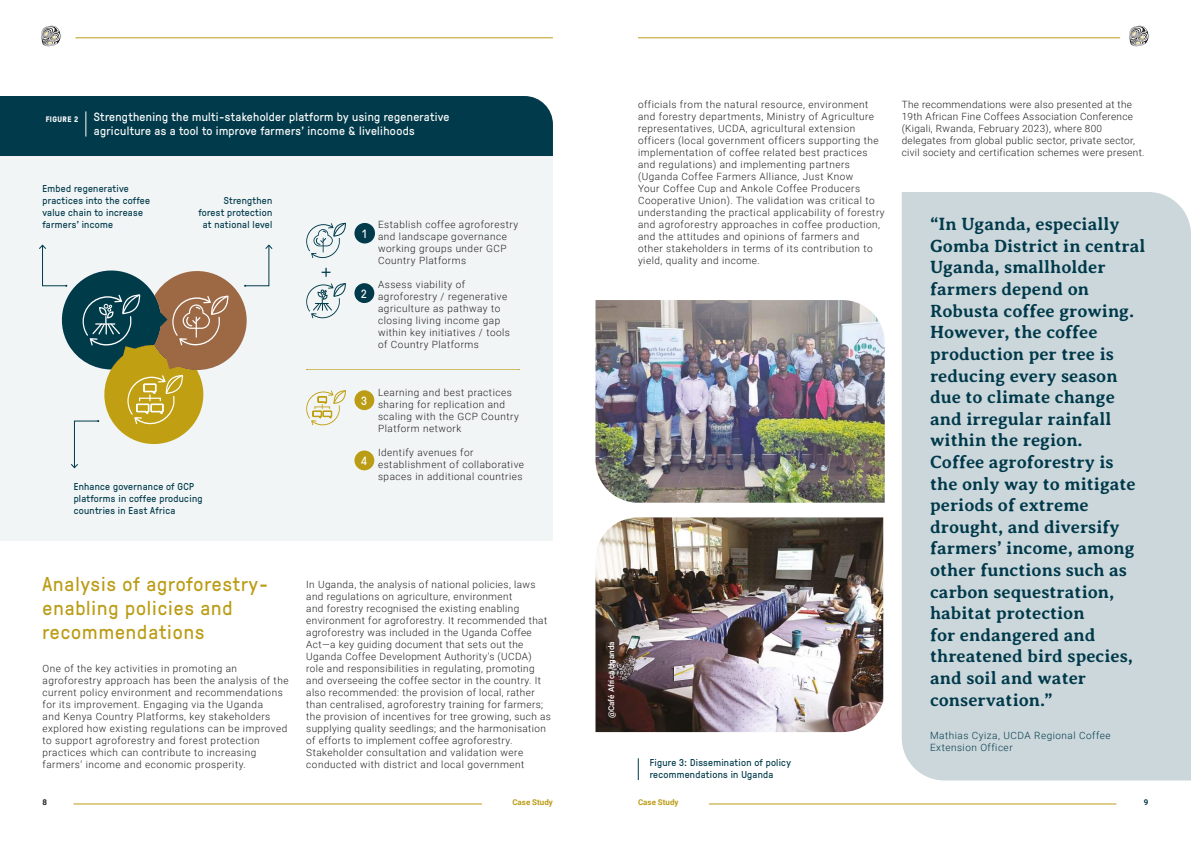
<style>
.page{position:relative;width:1191px;height:842px;background:#fff}
.page>*{position:absolute;margin:0;border:0;box-sizing:border-box;transform-origin:0 0}
.t1{font:20px/24px "GT Pressura";letter-spacing:.05em;color:#bb9c15}
.t2{font:700 18px/21.6px "Averia Serif Libre";color:#003a4b}
.t3{font:12px/14px "GT Pressura";letter-spacing:.03em;color:#fff}
.t4{font:300 10px/12px "Roboto";letter-spacing:.05em;color:#221f1f}
.t5{font:10px/12px "GT Pressura";letter-spacing:.03em;color:#003a4b}
.t6{font:300 10px/12px "Roboto";letter-spacing:.03em;color:#221f1f}
.t7{font:300 10px/12px "Roboto";letter-spacing:.05em;color:#003a4b}
.t8{font:700 8px "Roboto";color:#bb9c15}
.t9{font:500 8px "Roboto";color:#fff}
.t10{font:700 8px "GT Pressura";letter-spacing:.05em;color:#fff}
.t11{font:700 8px "Roboto";color:#221f1f}
.t12{font:700 8px "Roboto";color:#003a4b}
</style>
<div class="page">
<hr style="left:709px;top:804px;width:407px;height:1px;background:#bb9c15">
<hr style="left:73px;top:804px;width:409px;height:1px;background:#bb9c15">
<hr style="left:75px;top:38px;width:478px;height:1px;background:#bb9c15">
<hr style="left:638px;top:38px;width:482px;height:1px;background:#bb9c15">
<svg style="left:41px;top:26px;width:19px;height:20px"></svg>
<svg style="left:1129px;top:26px;width:19px;height:20px"></svg>
<div style="left:0;top:156px;width:553px;height:384px;background:#f2f5f6"></div>
<div style="left:0;top:96px;width:553px;height:60px;background:#003a4b"></div>
<img style="left:595px;top:300px;width:289px;height:203px">
<img style="left:595px;top:517px;width:288px;height:215px">
<svg style="left:638px;top:758px;width:1px;height:22px"></svg>
<div style="left:901px;top:192px;width:290px;height:588px;background:#ccd7db"></div>
<svg style="left:39px;top:244px;width:234px;height:224px"></svg>
<svg style="left:306px;top:222px;width:40px;height:37px"></svg>
<svg style="left:306px;top:390px;width:40px;height:36px"></svg>
<div style="left:354px;top:223px;width:21px;height:20px;background:#003a4b;border-radius:50%"></div>
<div style="left:354px;top:283px;width:20px;height:20px;background:#003a4b;border-radius:50%"></div>
<div style="left:354px;top:390px;width:20px;height:20px;background:#bb9c15;border-radius:50%"></div>
<div style="left:354px;top:450px;width:20px;height:20px;background:#bb9c15;border-radius:50%"></div>
<svg style="left:306px;top:268px;width:40px;height:51px"></svg>
<svg style="left:306px;top:369px;width:213px;height:1px"></svg>
<p class="t10" style="left:46px;top:115px;width:34px">FIGURE 2</p>
<p class="t3" style="left:94px;top:111px;width:357px">Strengthening the multi-stakeholder platform by using regenerative agriculture as a tool to improve farmers’ income &amp; livelihoods</p>
<p class="t5" style="left:43px;top:184px;width:109px">Embed regenerative practices into the coffee value chain to increase farmers’ income</p>
<p class="t5" style="left:198px;top:196px;width:75px;text-align:right">Strengthen forest protection at national level</p>
<p class="t5" style="left:74px;top:482px;width:130px">Enhance governance of GCP platforms in coffee producing countries in East Africa</p>
<p class="t3" style="left:362px;top:228px;width:6px">1</p>
<p class="t3" style="left:361px;top:288px;width:7px">2</p>
<p class="t3" style="left:361px;top:395px;width:7px">3</p>
<p class="t3" style="left:361px;top:455px;width:7px">4</p>
<p class="t4" style="left:378px;top:219px;width:141px">Establish coffee agroforestry and landscape governance working groups under GCP<br>Country Platforms</p>
<p class="t4" style="left:378px;top:279px;width:133px">Assess viability of agroforestry / regenerative agriculture as pathway to closing living income gap within key initiatives / tools of Country Platforms</p>
<p class="t4" style="left:378px;top:387px;width:142px">Learning and best practices sharing for replication and scaling with the GCP Country<br>Platform network</p>
<p class="t4" style="left:378px;top:447px;width:147px">Identify avenues for establishment of collaborative spaces in additional countries</p>
<h1 class="t1" style="left:43px;top:574px;width:227px">Analysis of agroforestry&shy;enabling policies and recommendations</h1>
<p class="t4" style="left:43px;top:663px;width:247px">One of the key activities in promoting an agroforestry approach has been the analysis of the current policy environment and recommendations for its improvement. Engaging via the Uganda<br>and Kenya Country Platforms, key stakeholders explored how existing regulations can be improved to support agroforestry and forest protection practices which can contribute to increasing farmers’ income and economic prosperity.</p>
<p class="t4" style="left:306px;top:579px;width:246px">In Uganda, the analysis of national policies, laws and regulations on agriculture, environment<br>and forestry recognised the existing enabling environment for agroforestry. It recommended that agroforestry was included in the Uganda Coffee Act—a key guiding document that sets out the Uganda Coffee Development Authority’s (UCDA) role and responsibilities in regulating, promoting and overseeing the coffee sector in the country. It also recommended: the provision of local, rather than centralised, agroforestry training for farmers; the provision of incentives for tree growing, such as supplying quality seedlings; and the harmonisation of efforts to implement coffee agroforestry.<br>Stakeholder consultation and validation were conducted with district and local government</p>
<p class="t9" style="left:608px;top:718px;width:78px;rotate:-90deg">@Café Africa Uganda</p>
<p class="t4" style="left:638px;top:99px;width:248px">officials from the natural resource, environment and forestry departments, Ministry of Agriculture representatives, UCDA, agricultural extension officers (local government officers supporting the implementation of coffee related best practices and regulations) and implementing partners (Uganda Coffee Farmers Alliance, Just Know<br>Your Coffee Cup and Ankole Coffee Producers Cooperative Union). The validation was critical to understanding the practical applicability of forestry and agroforestry approaches in coffee production, and the attitudes and opinions of farmers and other stakeholders in terms of its contribution to yield, quality and income.</p>
<p class="t5" style="left:649px;top:757px;width:143px">Figure 3: Dissemination of policy recommendations in Uganda</p>
<p class="t6" style="left:901px;top:99px;width:244px">The recommendations were also presented at the 19th African Fine Coffees Association Conference (Kigali, Rwanda, February 2023), where 800 delegates from global public sector, private sector, civil society and certification schemes were present.</p>
<p class="t2" style="left:930px;top:215px;width:217px">“In Uganda, especially<br>Gomba District in central<br>Uganda, smallholder farmers depend on<br>Robusta coffee growing.<br>However, the coffee production per tree is reducing every season due to climate change and irregular rainfall within the region.<br>Coffee agroforestry is the only way to mitigate periods of extreme drought, and diversify farmers’ income, among other functions such as carbon sequestration, habitat protection<br>for endangered and threatened bird species, and soil and water conservation.”</p>
<p class="t7" style="left:930px;top:731px;width:182px">Mathias Cyiza, UCDA Regional Coffee<br>Extension Officer</p>
<p class="t11" style="left:43px;top:799px;width:6px">8</p>
<p class="t8" style="left:512px;top:799px;width:42px">Case Study</p>
<p class="t8" style="left:638px;top:799px;width:42px">Case Study</p>
<p class="t12" style="left:1143px;top:799px;width:6px">9</p>
</div>
